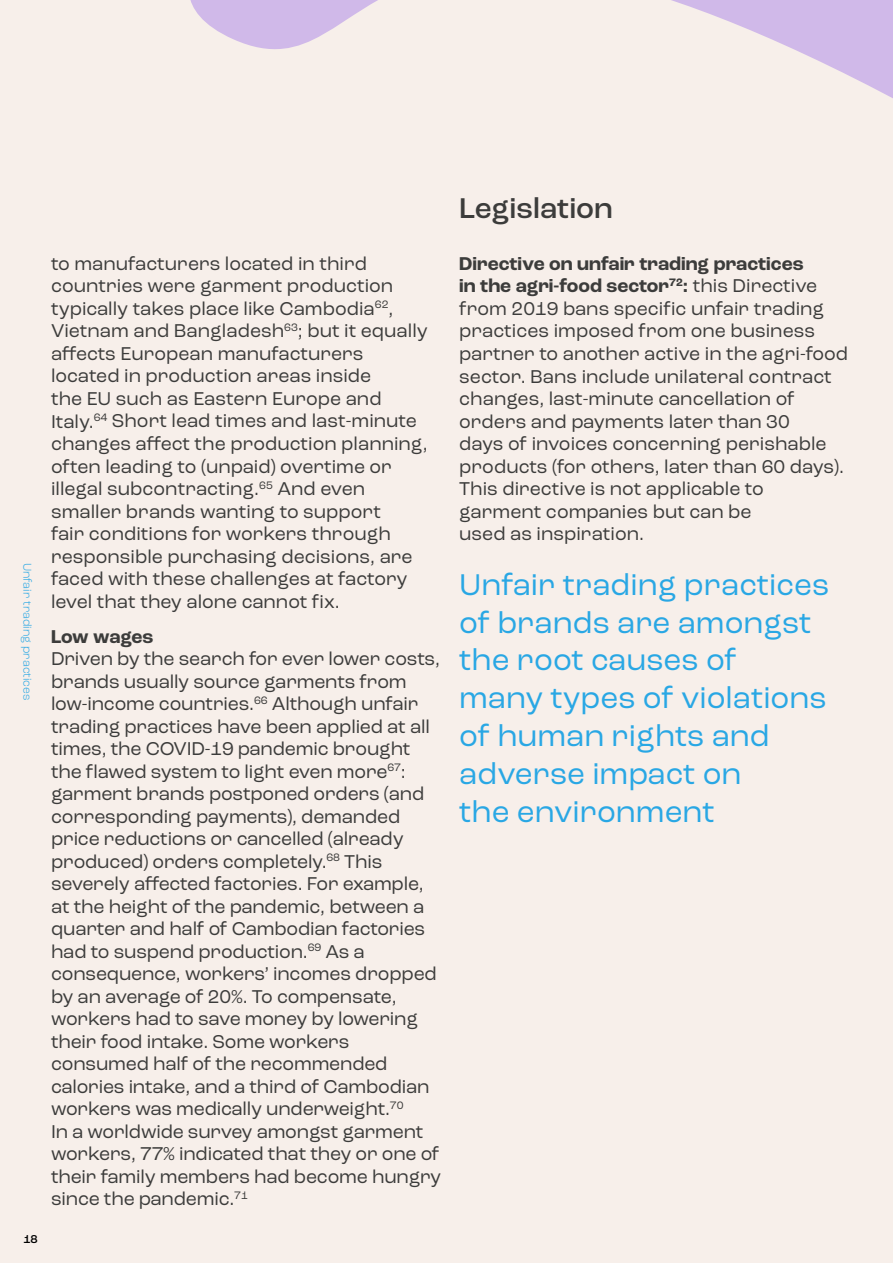
<style>
.page{position:relative;width:893px;height:1263px;background:#f7efea}
.page>*{position:absolute;margin:0;border:0;box-sizing:border-box;transform-origin:0 0}
.t1{font:31.5px/37.8px "Roc Grotesk";color:#29a7e4}
.t2{font:500 30px "Roc Grotesk";color:#3c3c3b}
.t3{font:19.5px/22.5px "Roc Grotesk";letter-spacing:-.01em;color:#3c3c3b}
.t4{font:700 19.5px "Roc Grotesk";letter-spacing:-.015em;color:#3c3c3b}
.t5{font:300 12px "Roc Grotesk";color:#29a7e4}
.t6{font:500 12px "Roc Grotesk";color:#000}
.s1{font-weight:700}
</style>
<div class="page">
<svg style="left:190px;top:0;width:703px;height:98px"></svg>
<p class="t5" style="left:35px;top:563px;width:139px;rotate:90deg">Unfair trading practices</p>
<p class="t6" style="left:23px;top:1231px;width:16px">18</p>
<p class="t3" style="left:51px;top:252px;width:378px">to manufacturers located in third countries were garment production typically takes place like Cambodia<sup>62</sup>, Vietnam and Bangladesh<sup>63</sup>; but it equally affects European manufacturers located in production areas inside<br>the EU such as Eastern Europe and Italy.<sup>64</sup> Short lead times and last-minute changes affect the production planning, often leading to (unpaid) overtime or illegal subcontracting.<sup>65</sup> And even smaller brands wanting to support<br>fair conditions for workers through responsible purchasing decisions, are faced with these challenges at factory level that they alone cannot fix.</p>
<p class="t4" style="left:51px;top:624px;width:104px">Low wages</p>
<p class="t3" style="left:51px;top:648px;width:392px">Driven by the search for ever lower costs, brands usually source garments from low-income countries.<sup>66</sup> Although unfair trading practices have been applied at all times, the COVID-19 pandemic brought the flawed system to light even more<sup>67</sup>: garment brands postponed orders (and corresponding payments), demanded price reductions or cancelled (already produced) orders completely.<sup>68</sup> This severely affected factories. For example, at the height of the pandemic, between a quarter and half of Cambodian factories had to suspend production.<sup>69</sup> As a consequence, workers’ incomes dropped by an average of 20%. To compensate, workers had to save money by lowering their food intake. Some workers consumed half of the recommended calories intake, and a third of Cambodian workers was medically underweight.<sup>70<br></sup>In a worldwide survey amongst garment workers, 77% indicated that they or one of their family members had become hungry since the pandemic.<sup>71</sup></p>
<h2 class="t2" style="left:459px;top:190px;width:155px">Legislation</h2>
<p class="t3" style="left:459px;top:252px;width:390px"><span class="s1">Directive on unfair trading practices<br>in the agri-food sector</span><sup>72</sup><span class="s1">:</span> this Directive from 2019 bans specific unfair trading practices imposed from one business partner to another active in the agri-food sector. Bans include unilateral contract changes, last-minute cancellation of orders and payments later than 30<br>days of invoices concerning perishable products (for others, later than 60 days).<br>This directive is not applicable to garment companies but can be<br>used as inspiration.</p>
<h1 class="t1" style="left:459px;top:566px;width:372px">Unfair trading practices of brands are amongst the root causes of<br>many types of violations of human rights and adverse impact on<br>the environment</h1>
</div>
